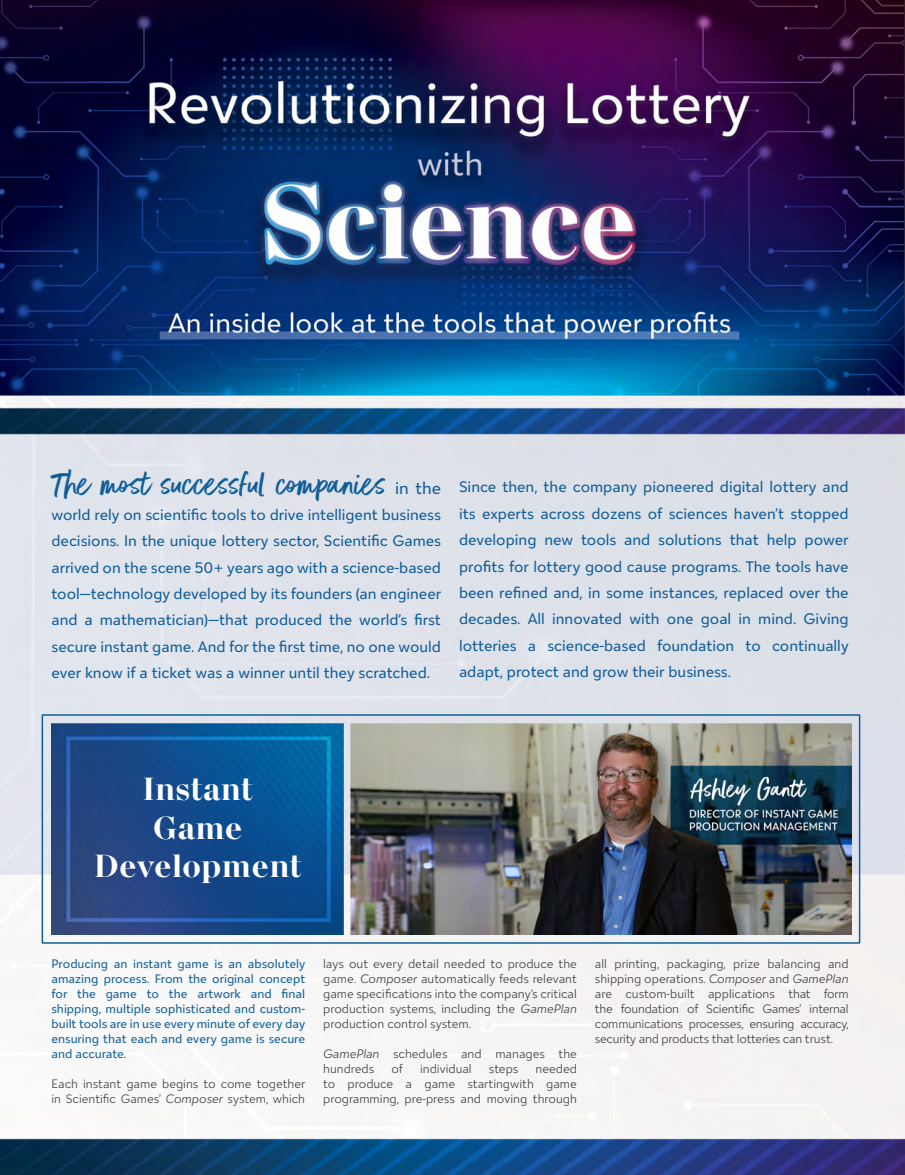
<style>
.page{position:relative;width:905px;height:1175px;background:#fff}
.page>*{position:absolute;margin:0;border:0;box-sizing:border-box;transform-origin:0 0}
.t1{font:41.25px "Better Times";color:#105e99}
.t2{font:700 34.5px/38.4px "Macklin Display";letter-spacing:.02em;color:#fff;text-align:center}
.t3{font:16.5px "Tellumo";color:#105e99}
.t4{font:15px/26.4px "Tellumo";color:#105e99;text-align:justify}
.t5{font:300 12px/15px "Tellumo";color:#3e3e3f;text-align:justify}
.t6{font:12px/15px "Tellumo";color:#125f99;text-align:justify}
.s1{font-style:italic}
</style>
<div class="page">
<img style="left:0;top:0;width:904px;height:1174px">
<img style="left:51px;top:674px;width:800px;height:260px">
<div style="left:42px;top:714px;width:818px;height:229px;border:2px solid #105e99"></div>
<p class="t1" style="left:51px;top:461px;width:336px">The most successful companies</p>
<p class="t3" style="left:395px;top:477px;width:47px">in the</p>
<p class="t4" style="left:51px;top:501px;width:391px">world rely on scientific tools to drive intelligent business decisions. In the unique lottery sector, Scientific Games arrived on the scene 50+ years ago with a science-based tool—technology developed by its founders (an engineer and a mathematician)—that produced the world’s first secure instant game. And for the first time, no one would ever know if a ticket was a winner until they scratched.</p>
<p class="t4" style="left:459px;top:474px;width:391px">Since then, the company pioneered digital lottery and its experts across dozens of sciences haven’t stopped developing new tools and solutions that help power profits for lottery good cause programs. The tools have been refined and, in some instances, replaced over the decades. All innovated with one goal in mind. Giving lotteries a science-based foundation to continually adapt, protect and grow their business.</p>
<p class="t2" style="left:94px;top:769px;width:209px">Instant<br>Game<br>Development</p>
<p class="t6" style="left:51px;top:956px;width:255px">Producing an instant game is an absolutely amazing process. From the original concept for the game to the artwork and final shipping, multiple sophisticated and custom&shy;built tools are in use every minute of every day ensuring that each and every game is secure and accurate.</p>
<p class="t5" style="left:51px;top:1076px;width:255px">Each instant game begins to come together in Scientific Games’ <span class="s1">Composer</span> system, which</p>
<p class="t5" style="left:323px;top:956px;width:255px">lays out every detail needed to produce the game. <span class="s1">Composer</span> automatically feeds relevant game specifications into the company’s critical production systems, including the <span class="s1">GamePlan </span>production control system.</p>
<p class="t5" style="left:323px;top:1046px;width:255px"><span class="s1">GamePlan</span> schedules and manages the hundreds</p>
<p class="t5" style="left:391px;top:1061px;width:13px">of</p>
<p class="t5" style="left:420px;top:1061px;width:53px">individual</p>
<p class="t5" style="left:489px;top:1061px;width:31px">steps</p>
<p class="t5" style="left:323px;top:1061px;width:255px;text-indent:212px">needed to produce a game startingwith game programming, pre-press and moving through</p>
<p class="t5" style="left:595px;top:956px;width:255px">all printing, packaging, prize balancing and shipping operations. <span class="s1">Composer</span> and <span class="s1">GamePlan </span>are custom-built applications that form the foundation of Scientific Games’ internal communications processes, ensuring accuracy, security and products that lotteries can trust.</p>
</div>
